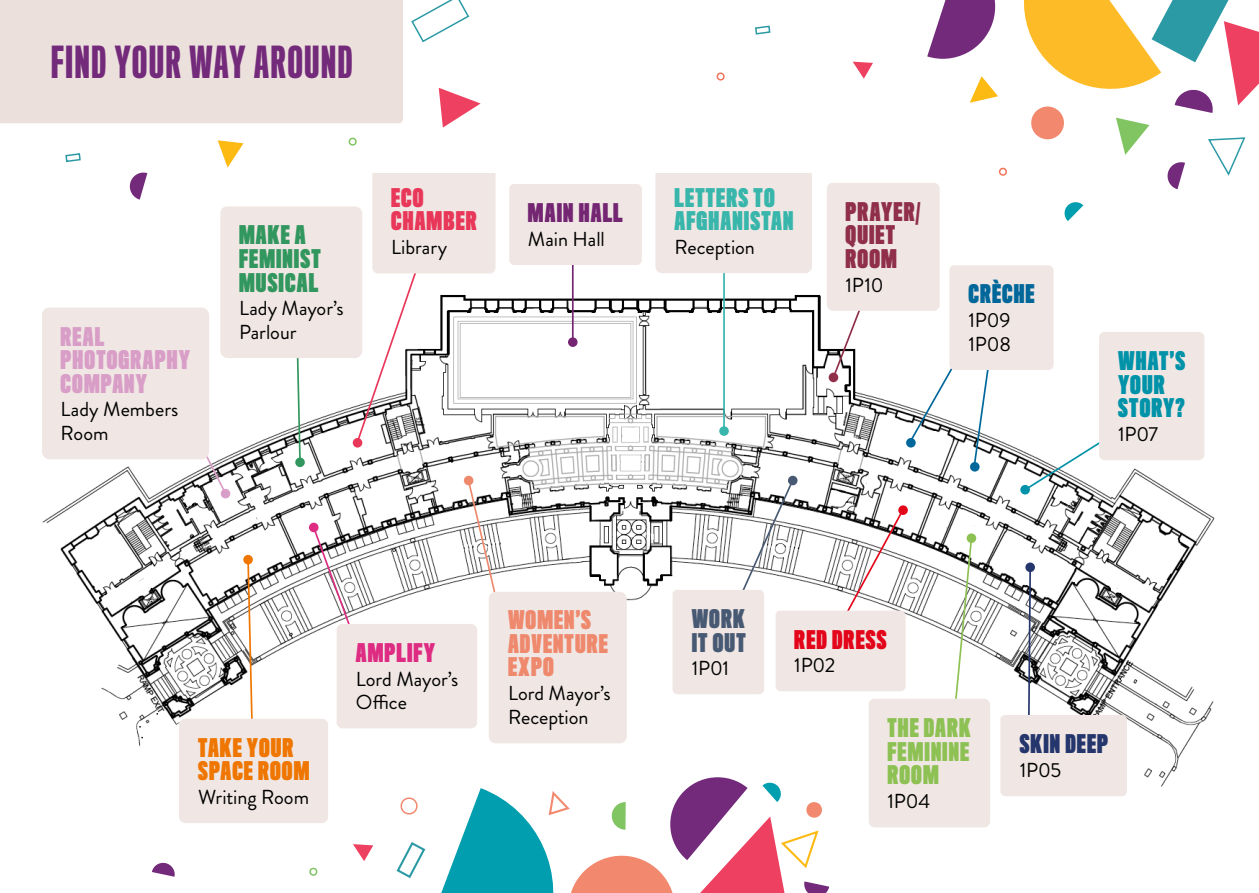
<style>
.page{position:relative;width:1259px;height:893px;background:#fff}
.page>*{position:absolute;margin:0;border:0;box-sizing:border-box;transform-origin:0 0}
.t1{font:500 40.5px "Titling Gothic FB Skyline";letter-spacing:.045em;color:#732a7b}
.t2{font:700 23.55px/23.5px "Titling Gothic FB Skyline";letter-spacing:.05em;color:#d99ec7}
.t3{font:700 23.55px/23.5px "Titling Gothic FB Skyline";letter-spacing:.05em;color:#ef896e}
.t4{font:700 23.55px/23.5px "Titling Gothic FB Skyline";letter-spacing:.05em;color:#38b6ab}
.t5{font:700 23.55px/23.5px "Titling Gothic FB Skyline";letter-spacing:.05em;color:#32975e}
.t6{font:700 23.55px/23.5px "Titling Gothic FB Skyline";letter-spacing:.045em;color:#8ec154;text-align:justify}
.t7{font:700 23.55px/23.5px "Titling Gothic FB Skyline";letter-spacing:.045em;color:#ee7601}
.t8{font:700 23.55px/23.5px "Titling Gothic FB Skyline";letter-spacing:.045em;color:#0092a8}
.t9{font:700 23.55px/23.5px "Titling Gothic FB Skyline";letter-spacing:.05em;color:#902f4a}
.t10{font:700 23.55px/23.5px "Titling Gothic FB Skyline";letter-spacing:.05em;color:#e83758}
.t11{font:700 23.55px/23.5px "Titling Gothic FB Skyline";letter-spacing:.05em;color:#485a73}
.t12{font:700 23.55px "Titling Gothic FB Skyline";letter-spacing:.05em;color:#742673}
.t13{font:700 23.55px "Titling Gothic FB Skyline";letter-spacing:.05em;color:#e3051a}
.t14{font:700 23.55px "Titling Gothic FB Skyline";letter-spacing:.05em;color:#25366d}
.t15{font:700 23.55px "Titling Gothic FB Skyline";letter-spacing:.05em;color:#dd2c82}
.t16{font:700 23.55px "Titling Gothic FB Skyline";letter-spacing:.045em;color:#00679a}
.t17{font:20.25px/23.5px "Brandon Grotesque";letter-spacing:-.005em;color:#000}
</style>
<div class="page">
<img style="left:42px;top:281px;width:1173px;height:515px">
<div style="left:510px;top:357px;width:60px;height:17px;background:#fff"></div>
<div style="left:520px;top:419px;width:52px;height:15px;background:#fff"></div>
<div style="left:682px;top:422px;width:52px;height:12px;background:#fff"></div>
<div style="left:677px;top:339px;width:94px;height:42px;background:#fff"></div>
<div style="left:96px;top:552px;width:21px;height:17px;background:#fff"></div>
<svg style="left:132px;top:576px;width:20px;height:18px"></svg>
<div style="left:898px;top:437px;width:29px;height:18px;background:#fff"></div>
<div style="left:964px;top:462px;width:26px;height:15px;background:#fff"></div>
<div style="left:1012px;top:475px;width:20px;height:21px;background:#fff"></div>
<div style="left:775px;top:473px;width:29px;height:15px;background:#fff"></div>
<svg style="left:1139px;top:541px;width:25px;height:26px"></svg>
<svg style="left:1108px;top:572px;width:22px;height:20px"></svg>
<svg style="left:844px;top:454px;width:13px;height:12px"></svg>
<div style="left:866px;top:478px;width:10px;height:9px;background:#fff"></div>
<svg style="left:790px;top:422px;width:32px;height:32px"></svg>
<div style="left:622px;top:427px;width:17px;height:15px;background:#fff"></div>
<svg style="left:145px;top:546px;width:12px;height:11px"></svg>
<svg style="left:559px;top:494px;width:24px;height:9px"></svg>
<div style="left:620px;top:455px;width:20px;height:15px;background:#fff"></div>
<svg style="left:641px;top:459px;width:3px;height:5px"></svg>
<svg style="left:692px;top:494px;width:23px;height:9px"></svg>
<svg style="left:742px;top:452px;width:11px;height:9px"></svg>
<svg style="left:613px;top:531px;width:41px;height:10px"></svg>
<svg style="left:825px;top:400px;width:10px;height:9px"></svg>
<svg style="left:850px;top:437px;width:12px;height:7px"></svg>
<svg style="left:1064px;top:545px;width:13px;height:11px"></svg>
<svg style="left:1104px;top:547px;width:12px;height:12px"></svg>
<svg style="left:1126px;top:524px;width:6px;height:5px"></svg>
<svg style="left:134px;top:517px;width:10px;height:5px"></svg>
<svg style="left:164px;top:565px;width:931px;height:263px"></svg>
<svg style="left:1022px;top:438px;width:84px;height:101px"></svg>
<hr style="left:723px;top:271px;width:2px;height:160px;background:#36b5ab">
<hr style="left:572px;top:260px;width:1px;height:84px;background:#742673">
<div style="left:1099px;top:332px;width:105px;height:128px;background:#f0e7e4;border-radius:6px"></div>
<svg style="left:829px;top:484px;width:158px;height:220px"></svg>
<div style="left:868px;top:699px;width:122px;height:128px;background:#f0e7e4;border-radius:6px"></div>
<div style="left:775px;top:611px;width:130px;height:80px;background:#f0e7e4;border-radius:5px"></div>
<div style="left:337px;top:624px;width:140px;height:104px;background:#f0e7e4;border-radius:6px"></div>
<div style="left:179px;top:719px;width:149px;height:104px;background:#f0e7e4;border-radius:6px"></div>
<div style="left:489px;top:592px;width:138px;height:151px;background:#f0e7e4;border-radius:7px"></div>
<div style="left:42px;top:307px;width:167px;height:152px;background:#f0e7e4;border-radius:8px"></div>
<div style="left:509px;top:184px;width:133px;height:81px;background:#f0e7e4;border-radius:5px"></div>
<svg style="left:173px;top:174px;width:367px;height:550px"></svg>
<div style="left:221px;top:489px;width:9px;height:9px;background:#d99ec7;border-radius:50%"></div>
<div style="left:295px;top:457px;width:10px;height:10px;background:#32975e;border-radius:50%"></div>
<div style="left:353px;top:438px;width:9px;height:10px;background:#e83758;border-radius:50%"></div>
<div style="left:719px;top:426px;width:10px;height:10px;background:#38b6ab;border-radius:50%"></div>
<div style="left:906px;top:438px;width:9px;height:10px;background:#00679a;border-radius:50%"></div>
<svg style="left:970px;top:462px;width:9px;height:10px"></svg>
<div style="left:1020px;top:485px;width:10px;height:9px;background:#0092a8;border-radius:50%"></div>
<div style="left:966px;top:533px;width:10px;height:10px;background:#8ec154;border-radius:50%"></div>
<div style="left:898px;top:505px;width:10px;height:10px;background:#e3051a;border-radius:50%"></div>
<div style="left:464px;top:476px;width:9px;height:9px;background:#ef896e;border-radius:50%"></div>
<div style="left:309px;top:523px;width:9px;height:9px;background:#dd2c82;border-radius:50%"></div>
<div style="left:243px;top:555px;width:10px;height:9px;background:#ee7601;border-radius:50%"></div>
<svg style="left:824px;top:300px;width:40px;height:87px"></svg>
<svg style="left:909px;top:362px;width:47px;height:80px"></svg>
<svg style="left:972px;top:370px;width:42px;height:101px"></svg>
<svg style="left:738px;top:476px;width:69px;height:117px"></svg>
<svg style="left:1018px;top:549px;width:29px;height:166px"></svg>
<div style="left:655px;top:174px;width:157px;height:99px;background:#f0e7e4"></div>
<div style="left:1000px;top:715px;width:127px;height:81px;background:#f0e7e4;border-radius:5px"></div>
<div style="left:672px;top:590px;width:92px;height:104px;background:#f0e7e4;border-radius:5px"></div>
<div style="left:949px;top:265px;width:104px;height:105px;background:#f0e7e4;border-radius:5px"></div>
<div style="left:827px;top:183px;width:112px;height:128px;background:#f0e7e4;border-radius:6px"></div>
<div style="left:568px;top:337px;width:9px;height:10px;background:#742673;border-radius:50%"></div>
<svg style="left:927px;top:0;width:331px;height:189px"></svg>
<svg style="left:1064px;top:202px;width:19px;height:19px"></svg>
<svg style="left:755px;top:25px;width:16px;height:10px"></svg>
<svg style="left:853px;top:62px;width:20px;height:17px"></svg>
<svg style="left:716px;top:72px;width:9px;height:9px"></svg>
<svg style="left:395px;top:771px;width:434px;height:122px"></svg>
<svg style="left:309px;top:867px;width:9px;height:9px"></svg>
<svg style="left:353px;top:844px;width:20px;height:17px"></svg>
<svg style="left:152px;top:862px;width:23px;height:15px"></svg>
<svg style="left:439px;top:88px;width:41px;height:40px"></svg>
<svg style="left:65px;top:153px;width:16px;height:10px"></svg>
<svg style="left:218px;top:140px;width:25px;height:28px"></svg>
<svg style="left:411px;top:0;width:59px;height:43px"></svg>
<svg style="left:129px;top:172px;width:18px;height:28px"></svg>
<svg style="left:348px;top:137px;width:9px;height:9px"></svg>
<div style="left:0;top:0;width:403px;height:123px;background:#ece0dc"></div>
<h1 class="t1" style="left:51px;top:39px;width:303px">FIND YOUR WAY AROUND</h1>
<p class="t2" style="left:61px;top:325px;width:131px">REAL<br>PHOTOGRAPHY<br>COMPANY</p>
<p class="t17" style="left:61px;top:398px;width:119px">Lady Members<br>Room</p>
<p class="t5" style="left:239px;top:224px;width:83px">MAKE A<br>FEMINIST<br>MUSICAL</p>
<p class="t17" style="left:239px;top:297px;width:106px">Lady Mayor’s<br>Parlour</p>
<p class="t10" style="left:391px;top:187px;width:87px">ECO<br>CHAMBER</p>
<p class="t17" style="left:391px;top:236px;width:58px">Library</p>
<p class="t12" style="left:528px;top:199px;width:96px">MAIN HALL</p>
<p class="t17" style="left:528px;top:227px;width:78px">Main Hall</p>
<p class="t4" style="left:674px;top:186px;width:120px">LETTERS TO<br>AFGHANISTAN</p>
<p class="t17" style="left:674px;top:235px;width:82px">Reception</p>
<p class="t9" style="left:845px;top:201px;width:76px">PRAYER/<br>QUIET<br>ROOM</p>
<p class="t17" style="left:845px;top:273px;width:39px">1P10</p>
<p class="t16" style="left:968px;top:281px;width:68px">CRÈCHE</p>
<p class="t17" style="left:968px;top:308px;width:44px">1P09<br>1P08</p>
<p class="t8" style="left:1118px;top:350px;width:68px">WHAT’S<br>YOUR<br>STORY?</p>
<p class="t17" style="left:1118px;top:422px;width:42px">1P07</p>
<p class="t7" style="left:198px;top:736px;width:113px">TAKE YOUR<br>SPACE ROOM</p>
<p class="t17" style="left:198px;top:785px;width:112px">Writing Room</p>
<p class="t15" style="left:356px;top:639px;width:81px">AMPLIFY</p>
<p class="t17" style="left:356px;top:667px;width:104px">Lord Mayor’s<br>Office</p>
<p class="t3" style="left:508px;top:609px;width:101px">WOMEN’S<br>ADVENTURE<br>EXPO</p>
<p class="t17" style="left:508px;top:682px;width:104px">Lord Mayor’s<br>Reception</p>
<p class="t11" style="left:691px;top:608px;width:55px">WORK<br>IT OUT</p>
<p class="t17" style="left:691px;top:657px;width:39px">1P01</p>
<p class="t13" style="left:794px;top:626px;width:94px">RED DRESS</p>
<p class="t17" style="left:794px;top:654px;width:43px">1P02</p>
<p class="t6" style="left:887px;top:717px;width:85px">THE DARK FEMININE ROOM</p>
<p class="t17" style="left:887px;top:789px;width:44px">1P04</p>
<p class="t14" style="left:1019px;top:730px;width:90px">SKIN DEEP</p>
<p class="t17" style="left:1019px;top:758px;width:43px">1P05</p>
</div>
